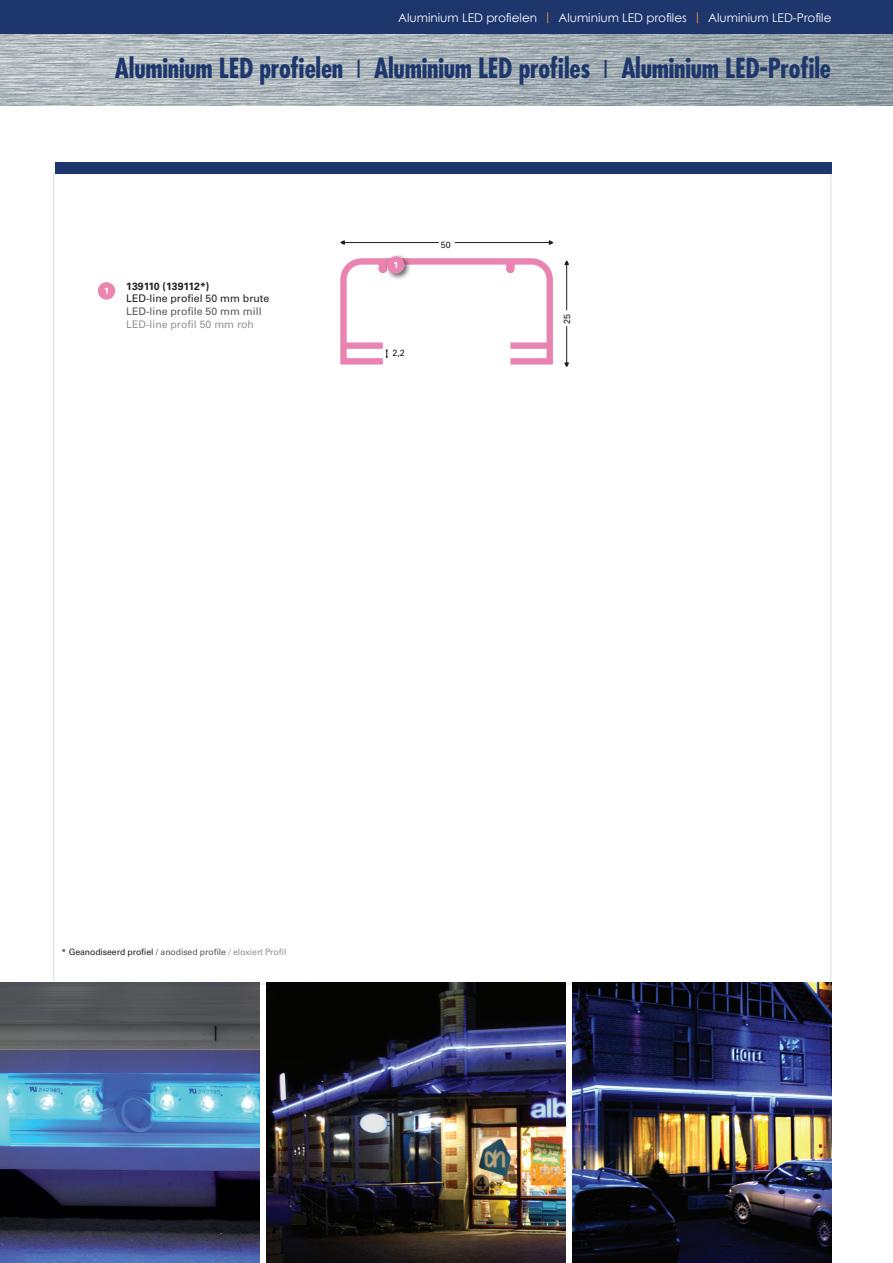
<style>
.page{position:relative;width:893px;height:1263px;background:#fff}
.page>*{position:absolute;margin:0;border:0;box-sizing:border-box;transform-origin:0 0}
.t1{font:700 condensed 27px "Futura";letter-spacing:-.01em;color:#1d366c}
.t2{font:12px "Century Gothic";color:#fff}
.t3{font:10.5px "Univers LT Std";color:#231f20}
.t4{font:10.5px "Univers LT Std";color:#57585a}
.t5{font:10.5px "Univers LT Std";color:#919396}
.t6{font:700 10.5px "Univers LT Std";color:#231f20}
.t7{font:9px "Univers LT Std";color:#231f20}
.t8{font:700 9px "Univers LT Std";color:#fff}
.t9{font:8.7px "Univers LT Std";letter-spacing:-.01em;color:#231f20}
.s1{color:#f7952c}
.s2{color:#57585a}
.s3{color:#919396}
</style>
<div class="page">
<div style="left:0;top:0;width:893px;height:35px;background:#1d366c"></div>
<img style="left:267px;top:982px;width:298px;height:281px">
<div style="left:98px;top:282px;width:17px;height:18px;background:#ea84b0;border-radius:50%"></div>
<div style="left:55px;top:162px;width:776px;height:12px;background:#1d366c"></div>
<img style="left:573px;top:982px;width:258px;height:281px">
<img style="left:0;top:982px;width:259px;height:281px">
<hr style="left:566px;top:261px;width:1px;height:105px;background:#231f20">
<svg style="left:564px;top:362px;width:5px;height:5px"></svg>
<svg style="left:564px;top:260px;width:5px;height:6px"></svg>
<svg style="left:566px;top:310px;width:2px;height:17px"></svg>
<hr style="left:341px;top:242px;width:212px;height:1px;background:#231f20">
<svg style="left:340px;top:240px;width:6px;height:5px"></svg>
<svg style="left:548px;top:240px;width:6px;height:5px"></svg>
<svg style="left:438px;top:242px;width:17px;height:2px"></svg>
<img style="left:390px;top:255px;width:16px;height:3px">
<svg style="left:387px;top:256px;width:18px;height:18px"></svg>
<svg style="left:340px;top:258px;width:213px;height:107px"></svg>
<img style="left:0;top:34px;width:893px;height:71px">
<p class="t2" style="left:398px;top:11px;width:435px">Aluminium LED profielen <span class="s1">|</span> Aluminium LED profiles <span class="s1">|</span> Aluminium LED-Profile</p>
<h1 class="t1" style="left:115px;top:51px;width:718px">Aluminium LED profielen <sup>|</sup> Aluminium LED profiles <sup>|</sup> Aluminium LED-Profile</h1>
<p class="t8" style="left:104px;top:285px;width:7px">1</p>
<p class="t6" style="left:126px;top:280px;width:85px">139110 (139112*)</p>
<p class="t3" style="left:126px;top:292px;width:144px">LED-line profiel 50 mm brute</p>
<p class="t4" style="left:126px;top:305px;width:137px">LED-line profile 50 mm mill</p>
<p class="t5" style="left:126px;top:318px;width:129px">LED-line profil 50 mm roh</p>
<p class="t8" style="left:393px;top:260px;width:7px">1</p>
<p class="t7" style="left:392px;top:348px;width:14px">2,2</p>
<p class="t7" style="left:441px;top:240px;width:12px">50</p>
<p class="t7" style="left:562px;top:324px;width:12px;rotate:-90deg">25</p>
<p class="t9" style="left:62px;top:947px;width:226px">* Geanodiseerd profiel <span class="s2">/ anodised profile</span> <span class="s3">/ eloxiert Profil</span></p>
</div>
